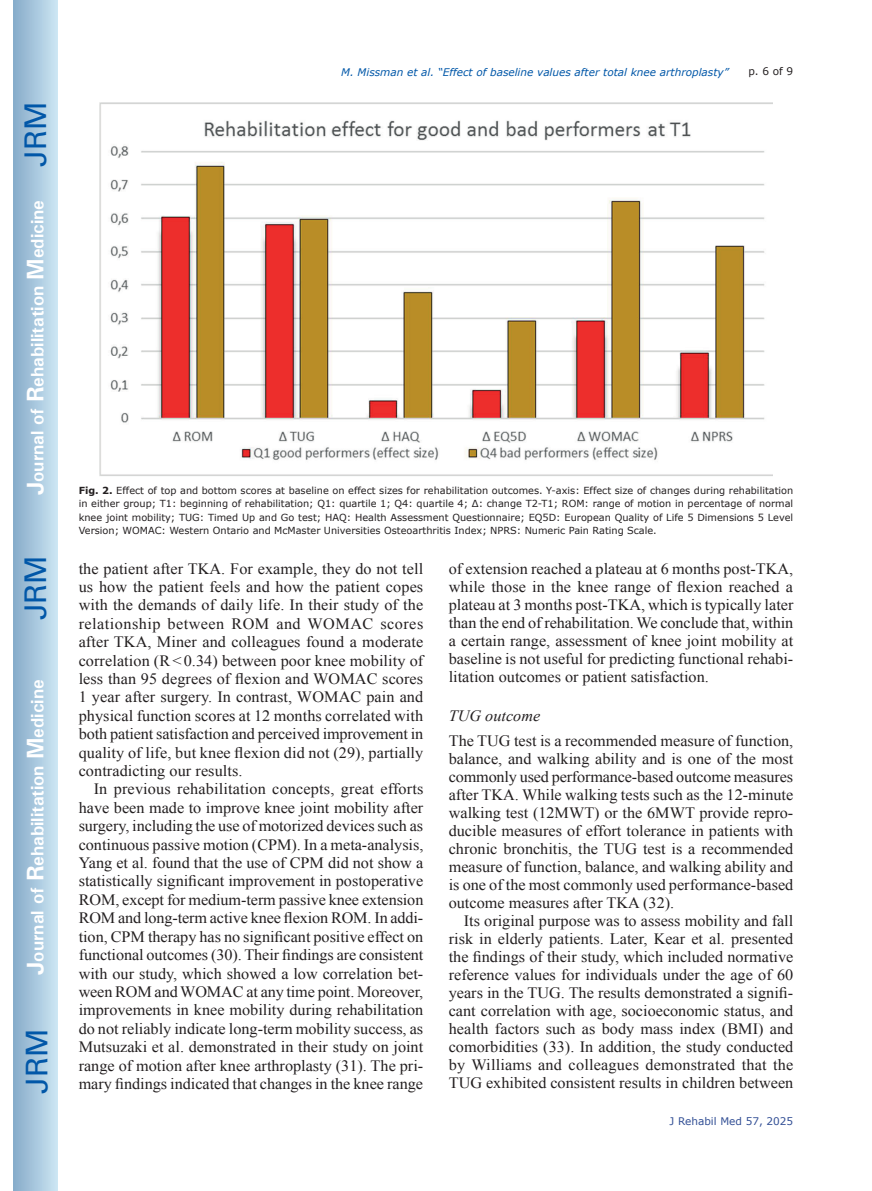
<style>
.page{position:relative;width:872px;height:1191px;background:#fff}
.page>*{position:absolute;margin:0;border:0;box-sizing:border-box;transform-origin:0 0}
.t1{font:30px "Univers";color:#0157a8}
.t2{font:700 18px "Univers";color:#fff}
.t3{font:15.75px/18.5px "Times New Roman";color:#231f20;text-align:justify}
.t4{font:italic 15.75px "Times New Roman";color:#231f20}
.t5{font:italic 10.5px "Verdana";color:#0157a8}
.t6{font:10.5px "Verdana";color:#324f95}
.t7{font:10.5px "Verdana";color:#231f20}
.t8{font:9.75px/13.5px "Verdana";color:#231f20;text-align:justify}
.s1{font-size:24px}
.s2{font-weight:700}
</style>
<div class="page">
<div style="left:14px;top:0;width:43px;height:1191px;background:linear-gradient(to right,#88acca,#cbe5f2)"></div>
<img style="left:99px;top:102px;width:673px;height:374px">
<h1 class="t1" style="left:18px;top:167px;width:67px;rotate:-90deg">JRM</h1>
<p class="t2" style="left:26px;top:495px;width:297px;rotate:-90deg"><span class="s1">J</span>ournal of <span class="s1">R</span>ehabilitation <span class="s1">M</span>edicine</p>
<h1 class="t1" style="left:18px;top:620px;width:67px;rotate:-90deg">JRM</h1>
<p class="t2" style="left:26px;top:974px;width:297px;rotate:-90deg"><span class="s1">J</span>ournal of <span class="s1">R</span>ehabilitation <span class="s1">M</span>edicine</p>
<h1 class="t1" style="left:19px;top:1093px;width:67px;rotate:-90deg">JRM</h1>
<p class="t5" style="left:341px;top:65px;width:389px">M. Missman et al. “Effect of baseline values after total knee arthroplasty”</p>
<p class="t7" style="left:748px;top:64px;width:46px">p. 6 of 9</p>
<p class="t8" style="left:79px;top:483px;width:716px"><span class="s2">Fig. 2.</span> Effect of top and bottom scores at baseline on effect sizes for rehabilitation outcomes. Y-axis: Effect size of changes during rehabilitation in either group; T1: beginning of rehabilitation; Q1: quartile 1; Q4: quartile 4; Δ: change T2-T1; ROM: range of motion in percentage of normal knee joint mobility; TUG: Timed Up and Go test; HAQ: Health Assessment Questionnaire; EQ5D: European Quality of Life 5 Dimensions 5 Level Version; WOMAC: Western Ontario and McMaster Universities Osteoarthritis Index; NPRS: Numeric Pain Rating Scale.</p>
<p class="t3" style="left:79px;top:559px;width:346px">the patient after TKA. For example, they do not tell us how the patient feels and how the patient copes with the demands of daily life. In their study of the relationship between ROM and WOMAC scores after TKA, Miner and colleagues found a moderate correlation (R&lt;0.34) between poor knee mobility of less than 95 degrees of flexion and WOMAC scores 1 year after surgery. In contrast, WOMAC pain and physical function scores at 12 months correlated with both patient satisfaction and perceived improvement in quality of life, but knee flexion did not (29), partially contradicting our results.</p>
<p class="t3" style="left:79px;top:779px;width:346px;text-indent:15px">In previous rehabilitation concepts, great efforts have been made to improve knee joint mobility after surgery, including the use of motorized devices such as continuous passive motion (CPM). In a meta-analysis, Yang et al. found that the use of CPM did not show a statistically significant improvement in postoperative ROM, except for medium-term passive knee extension ROM and long-term active knee flexion ROM. In addi&shy;tion, CPM therapy has no significant positive effect on functional outcomes (30). Their findings are consistent with our study, which showed a low correlation bet&shy;ween ROM and WOMAC at any time point. Moreover, improvements in knee mobility during rehabilitation do not reliably indicate long-term mobility success, as Mutsuzaki et al. demonstrated in their study on joint range of motion after knee arthroplasty (31). The pri&shy;mary findings indicated that changes in the knee range</p>
<p class="t6" style="left:669px;top:1114px;width:125px">J Rehabil Med 57, 2025</p>
<p class="t3" style="left:449px;top:559px;width:346px;line-height:18px">of extension reached a plateau at 6 months post-TKA, while those in the knee range of flexion reached a plateau at 3 months post-TKA, which is typically later than the end of rehabilitation. We conclude that, within a certain range, assessment of knee joint mobility at baseline is not useful for predicting functional rehabi&shy;litation outcomes or patient satisfaction.</p>
<p class="t4" style="left:449px;top:704px;width:93px">TUG outcome</p>
<p class="t3" style="left:449px;top:731px;width:346px;line-height:18px">The TUG test is a recommended measure of function, balance, and walking ability and is one of the most commonly used performance-based outcome measures after TKA. While walking tests such as the 12-minute walking test (12MWT) or the 6MWT provide repro&shy;ducible measures of effort tolerance in patients with chronic bronchitis, the TUG test is a recommended measure of function, balance, and walking ability and is one of the most commonly used performance-based outcome measures after TKA (32).</p>
<p class="t3" style="left:449px;top:911px;width:346px;line-height:18px;text-indent:15px">Its original purpose was to assess mobility and fall risk in elderly patients. Later, Kear et al. presented the findings of their study, which included normative reference values for individuals under the age of 60 years in the TUG. The results demonstrated a signifi&shy;cant correlation with age, socioeconomic status, and health factors such as body mass index (BMI) and comorbidities (33). In addition, the study conducted by Williams and colleagues demonstrated that the TUG exhibited consistent results in children between</p>
</div>
